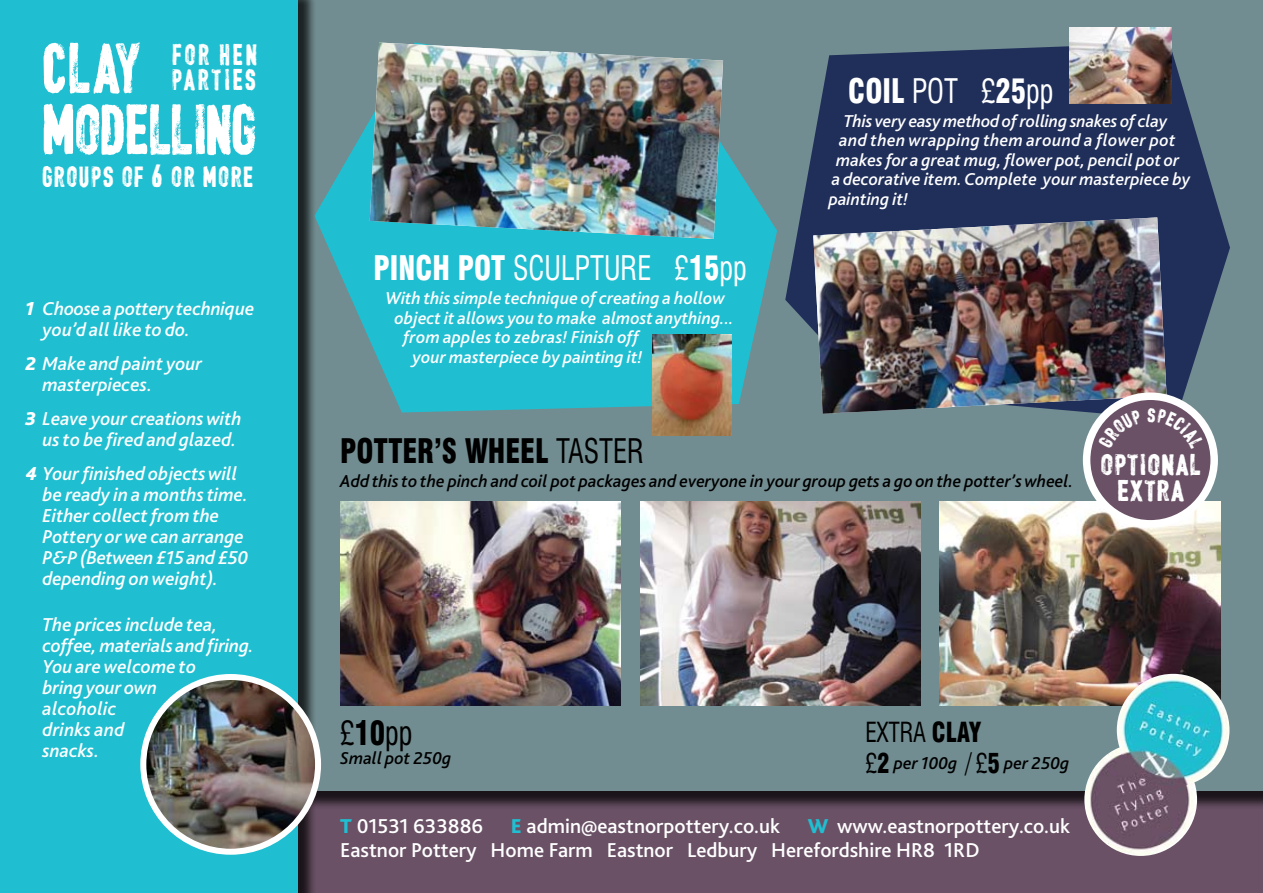
<style>
.page{position:relative;width:1263px;height:893px;background:#fff}
.page>*{position:absolute;margin:0;border:0;box-sizing:border-box;transform-origin:0 0}
.t1{font:75px/61.5px "CF Jacques Parizeau";letter-spacing:.02em;color:#fff;scale:.87 1}
.t2{font:34.5px "CF Jacques Parizeau";letter-spacing:.075em;color:#fff;scale:.87 1}
.t3{font:condensed 33px "Swiss 721 BT";color:#fff;scale:.87 1}
.t4{font:900 condensed 33px "Swiss 721 BT";color:#000;scale:.87 1}
.t5{font:900 condensed 33px "Swiss 721 BT";color:#fff;scale:.87 1}
.t6{font:condensed 33px "Swiss 721 BT";color:#000;scale:.87 1}
.t7{font:31.5px/25.5px "CF Jacques Parizeau";letter-spacing:.075em;color:#fff;text-align:center}
.t8{font:31.5px/25.5px "CF Jacques Parizeau";letter-spacing:.13em;color:#fff;scale:.87 1}
.t9{font:condensed 27px "Swiss 721 BT";color:#000;scale:.87 1}
.t10{font:500 21px/24px "Bliss 2";color:#fff}
.t11{font:italic 500 19.5px/21px "Bliss 2";color:#fff}
.t12{font:italic 500 18px "Bliss 2";color:#fff}
.t13{font:italic 500 18px "Bliss 2";color:#000}
.t14{font:italic 500 18px "Bliss 2";letter-spacing:.02em;color:#fff}
.s1{font-weight:800}
.s2{font-weight:900}
.s3{font-weight:400}
.s4{font-family:"Swiss 721 BT";font-weight:400;font-style:normal;font-stretch:condensed;font-size:27px}
.s5{font-family:"Swiss 721 BT";font-weight:900;font-style:normal;font-stretch:condensed;font-size:27px}
.s6{font-weight:800;color:#1fbfd1}
</style>
<div class="page">
<div style="left:0;top:787px;width:1263px;height:106px;background:#6a5166"></div>
<div style="left:0;top:0;width:1263px;height:791px;background:#728d91"></div>
<svg style="left:785px;top:43px;width:445px;height:377px;fill:#202f5a"></svg>
<svg style="left:316px;top:120px;width:461px;height:292px;fill:#1fbfd1"></svg>
<div style="left:0;top:0;width:316px;height:893px;background:#000;opacity:.75"></div>
<div style="left:0;top:0;width:298px;height:893px;background:#1fbfd1"></div>
<img style="left:340px;top:502px;width:281px;height:204px">
<img style="left:640px;top:502px;width:281px;height:204px">
<img style="left:940px;top:502px;width:280px;height:204px">
<img style="left:1084px;top:743px;width:113px;height:113px;border-radius:56px">
<img style="left:1117px;top:674px;width:112px;height:112px;border-radius:56px">
<img style="left:370px;top:43px;width:353px;height:196px">
<img style="left:813px;top:217px;width:353px;height:197px">
<div style="left:1086px;top:396px;width:128px;height:128px;background:#6a5166;border-radius:50%"></div>
<div style="left:1083px;top:392px;width:135px;height:136px;border:8px solid #fff;border-radius:50%"></div>
<img style="left:146px;top:677px;width:172px;height:175px">
<div style="left:140px;top:674px;width:181px;height:181px;border:6px solid #fff;border-radius:50%"></div>
<img style="left:1069px;top:28px;width:102px;height:75px">
<img style="left:653px;top:334px;width:78px;height:102px">
<svg style="left:1098px;top:408px;width:106px;height:25px"></svg>
<h1 class="t1" style="left:43px;top:29px;width:246px">CLAY<br>MODELLING</h1>
<h2 class="t2" style="left:43px;top:154px;width:243px">groups of 6 or more</h2>
<h3 class="t8" style="left:172px;top:38px;width:99px">FOR HEN<br>PARTIES</h3>
<p class="t11" style="left:43px;top:298px;width:213px;text-indent:-17px"><span class="s1">1</span> Choose a pottery technique you’d all like to do.</p>
<p class="t11" style="left:43px;top:352px;width:161px;text-indent:-17px"><span class="s1">2</span> Make and paint your masterpieces.</p>
<p class="t11" style="left:26px;top:407px;width:217px;text-align:right"><span class="s1">3</span> Leave your creations with us to be fired and glazed.</p>
<p class="t11" style="left:43px;top:462px;width:207px;text-indent:-17px"><span class="s1">4</span> Your finished objects will be ready in a months time.<br>Either collect from the<br>Pottery or we can arrange<br>P&amp;P (Between £15 and £50 depending on weight).</p>
<p class="t11" style="left:43px;top:614px;width:213px">The prices include tea, coffee, materials and firing.<br>You are welcome to<br>bring your own<br>alcoholic<br>drinks and<br>snacks.</p>
<h3 class="t3" style="left:374px;top:249px;width:431px"><span class="s2">PINCH POT</span> SCULPTURE £<span class="s2">15</span>pp</h3>
<p class="t12" style="left:386px;top:287px;width:341px">With this simple technique of creating a hollow</p>
<p class="t12" style="left:395px;top:306px;width:341px">object it allows you to make almost anything...</p>
<p class="t12" style="left:404px;top:326px;width:237px">from apples to zebras! Finish off</p>
<p class="t12" style="left:413px;top:345px;width:232px">your masterpiece by painting it!</p>
<h3 class="t5" style="left:848px;top:71px;width:237px">COIL <span class="s3">POT £</span>25<span class="s3">pp</span></h3>
<p class="t12" style="left:844px;top:109px;width:325px">This very easy method of rolling snakes of clay</p>
<p class="t14" style="left:839px;top:129px;width:338px">and then wrapping them around a flower pot</p>
<p class="t12" style="left:836px;top:148px;width:345px">makes for a great mug, flower pot, pencil pot or</p>
<p class="t12" style="left:832px;top:168px;width:360px">a decorative item. Complete your masterpiece by</p>
<p class="t12" style="left:829px;top:187px;width:81px">painting it!</p>
<h3 class="t4" style="left:340px;top:431px;width:351px">POTTER’S WHEEL <span class="s3">TASTER</span></h3>
<p class="t13" style="left:340px;top:470px;width:734px">Add this to the pinch and coil pot packages and everyone in your group gets a go on the potter’s wheel.</p>
<h3 class="t7" style="left:1101px;top:448px;width:101px">OPTIONAL<br>EXTRA</h3>
<h3 class="t6" style="left:340px;top:713px;width:85px">£<span class="s2">10</span>pp</h3>
<p class="t13" style="left:340px;top:747px;width:113px">Small pot 250g</p>
<h3 class="t9" style="left:865px;top:716px;width:135px">EXTRA <span class="s2">CLAY</span></h3>
<p class="t13" style="left:865px;top:752px;width:206px"><span class="s4">£</span><span class="s5">2</span> per 100g <span class="s4">/ £</span><span class="s5">5</span> per 250g</p>
<p class="t10" style="left:340px;top:814px;width:145px"><span class="s6">T</span> 01531 633886</p>
<p class="t10" style="left:511px;top:814px;width:271px"><span class="s6">E</span> admin@eastnorpottery.co.uk</p>
<p class="t10" style="left:340px;top:814px;width:731px;text-indent:468px"><span class="s6">W</span> www.eastnorpottery.co.uk<br>Eastnor Pottery Home Farm Eastnor Ledbury Herefordshire HR8 1RD</p>
</div>
